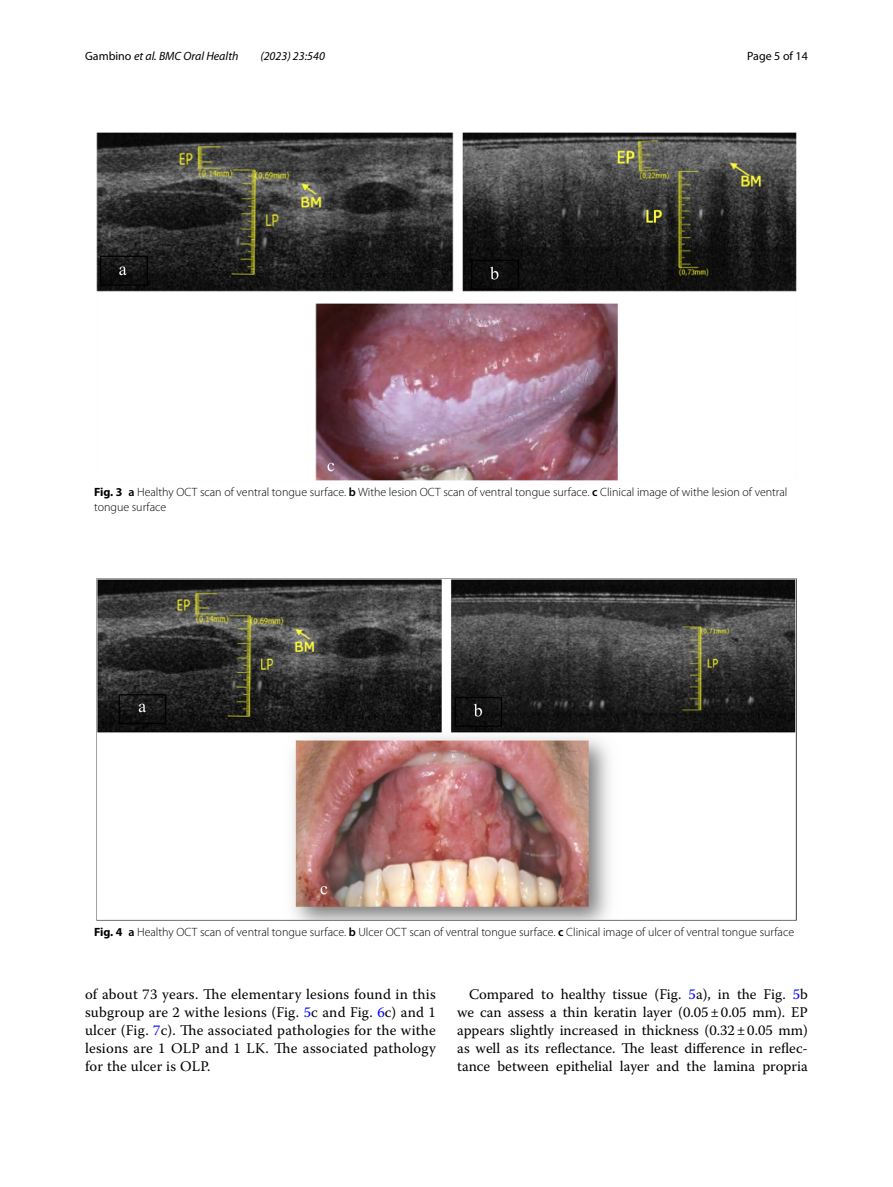
<style>
.page{position:relative;width:893px;height:1187px;background:#fff}
.page>*{position:absolute;margin:0;border:0;box-sizing:border-box;transform-origin:0 0}
.t1{font:14.7px/18px "Warnock Pro";letter-spacing:.01em;color:#000;text-align:justify}
.t2{font:300 12px/15px "Myriad Pro";color:#000}
.t3{font:italic 12px "Myriad Pro";color:#000}
.t4{font:12px "Myriad Pro";color:#000}
.s1{font-style:normal}
.s2{font-weight:700}
.s3{font-weight:600}
.s4{color:#00f}
</style>
<div class="page">
<img style="left:96px;top:133px;width:701px;height:347px">
<img style="left:96px;top:578px;width:701px;height:342px">
<p class="t3" style="left:85px;top:48px;width:155px"><span class="s1">Gambino</span> et al. BMC Oral Health</p>
<p class="t3" style="left:260px;top:48px;width:66px">(2023) 23:540</p>
<p class="t4" style="left:747px;top:48px;width:62px">Page 5 of 14</p>
<p class="t2" style="left:94px;top:484px;width:695px"><span class="s2">Fig. 3</span> <span class="s3">a</span> Healthy OCT scan of ventral tongue surface. <span class="s3">b</span> Withe lesion OCT scan of ventral tongue surface. <span class="s3">c</span> Clinical image of withe lesion of ventral tongue surface</p>
<p class="t2" style="left:94px;top:924px;width:702px"><span class="s2">Fig. 4</span> <span class="s3">a</span> Healthy OCT scan of ventral tongue surface. <span class="s3">b</span> Ulcer OCT scan of ventral tongue surface. <span class="s3">c</span> Clinical image of ulcer of ventral tongue surface</p>
<p class="t1" style="left:85px;top:985px;width:352px">of about 73 years. The elementary lesions found in this subgroup are 2 withe lesions (Fig. <span class="s4">5</span>c and Fig. <span class="s4">6</span>c) and 1 ulcer (Fig. <span class="s4">7</span>c). The associated pathologies for the withe lesions are 1 OLP and 1 LK. The associated pathology for the ulcer is OLP.</p>
<p class="t1" style="left:457px;top:985px;width:352px;text-indent:12px">Compared to healthy tissue (Fig. <span class="s4">5</span>a), in the Fig. <span class="s4">5</span>b we can assess a thin keratin layer (0.05±0.05 mm). EP appears slightly increased in thickness (0.32±0.05 mm) as well as its reflectance. The least difference in reflec&shy;tance between epithelial layer and the lamina propria</p>
</div>
